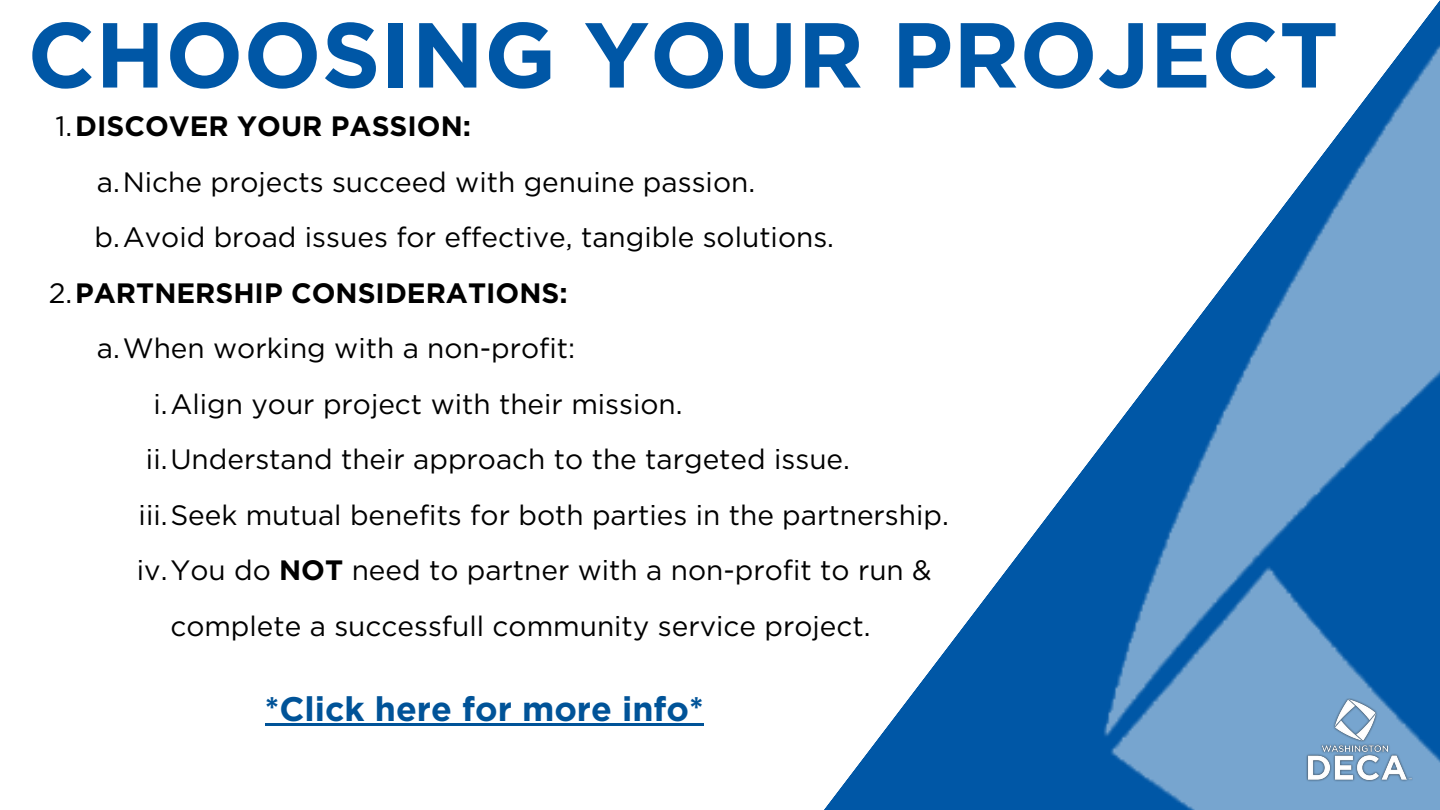
<style>
.page{position:relative;width:1440px;height:810px;background:#fff}
.page>*{position:absolute;margin:0;border:0;box-sizing:border-box;transform-origin:0 0}
.t1{font:700 92px "Gotham";color:#0057a6}
.t2{font:700 34px "Gotham";color:#005398}
.t3{font:28px "Gotham";color:#000}
.t4{font:700 28px "Gotham";color:#000}
.s1{font-weight:400}
.s2{font-weight:700}
</style>
<div class="page">
<svg style="left:824px;top:492px;width:242px;height:318px"></svg>
<img style="left:1066px;top:0;width:374px;height:810px">
<hr style="left:265px;top:723px;width:439px;height:3px;background:#005398">
<img style="left:1306px;top:699px;width:106px;height:82px">
<h1 class="t1" style="left:27px;top:-1px;width:1313px">CHOOSING YOUR PROJECT</h1>
<p class="t4" style="left:55px;top:109px;width:417px"><span class="s1">1.</span>DISCOVER YOUR PASSION:</p>
<p class="t3" style="left:97px;top:165px;width:660px">a.Niche projects succeed with genuine passion.</p>
<p class="t3" style="left:95px;top:220px;width:741px">b.Avoid broad issues for effective, tangible solutions.</p>
<p class="t4" style="left:49px;top:276px;width:520px"><span class="s1">2.</span>PARTNERSHIP CONSIDERATIONS:</p>
<p class="t3" style="left:97px;top:331px;width:480px">a.When working with a non-profit:</p>
<p class="t3" style="left:153px;top:387px;width:531px">i.Align your project with their mission.</p>
<p class="t3" style="left:146px;top:442px;width:706px">ii.Understand their approach to the targeted issue.</p>
<p class="t3" style="left:139px;top:498px;width:812px">iii.Seek mutual benefits for both parties in the partnership.</p>
<p class="t3" style="left:137px;top:553px;width:796px">iv.You do <span class="s2">NOT</span> need to partner with a non-profit to run &amp;</p>
<p class="t3" style="left:170px;top:609px;width:702px">complete a successfull community service project.</p>
<p class="t2" style="left:265px;top:689px;width:440px">*Click here for more info*</p>
</div>
